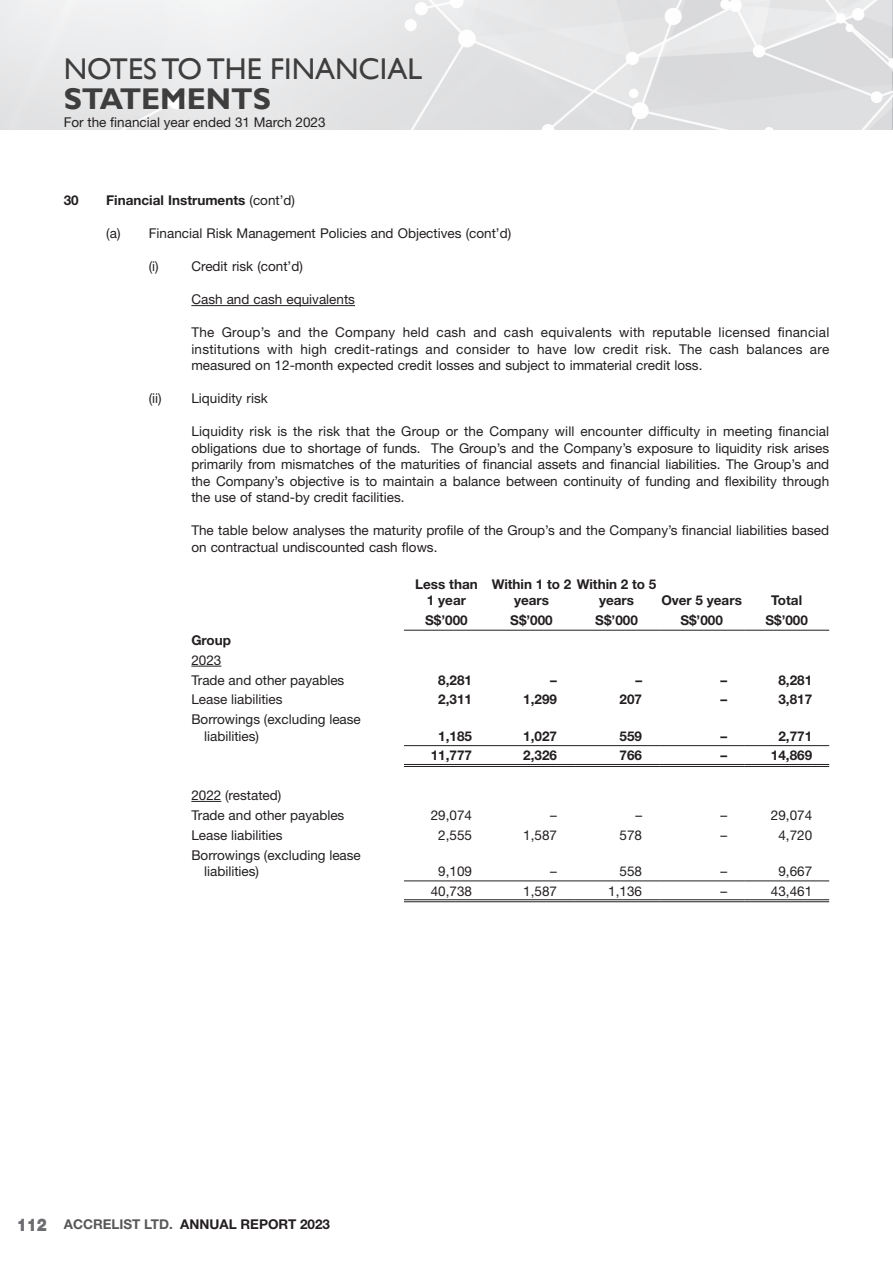
<style>
.page{position:relative;width:893px;height:1263px;background:#fff}
.page>*{position:absolute;margin:0;border:0;box-sizing:border-box;transform-origin:0 0}
.t1{font:30px "Gill Sans";color:#3e3e3f}
.t2{font:700 30px "Gill Sans";color:#3e3e3f}
.t3{font:13.5px/16.5px "Helvetica Neue LT Std";color:#231f20}
.t4{font:700 13.5px/16.2px "Helvetica Neue LT Std";color:#231f20;text-align:center}
.s1{font-weight:400}
.s2{font-weight:900;font-size:17.55px;color:#6c6d70}
.s3{color:#57585a}
</style>
<div class="page">
<img style="left:0;top:0;width:892px;height:130px">
<hr style="left:191px;top:305px;width:164px;height:1px;background:#231f20">
<hr style="left:404px;top:630px;width:85px;height:1px;background:#231f20">
<hr style="left:489px;top:630px;width:85px;height:1px;background:#231f20">
<hr style="left:574px;top:630px;width:85px;height:1px;background:#231f20">
<hr style="left:659px;top:630px;width:85px;height:1px;background:#231f20">
<hr style="left:744px;top:630px;width:85px;height:1px;background:#231f20">
<hr style="left:404px;top:745px;width:85px;height:1px;background:#231f20">
<hr style="left:404px;top:764px;width:85px;height:1px;background:#231f20">
<hr style="left:404px;top:766px;width:85px;height:1px;background:#231f20">
<hr style="left:489px;top:745px;width:85px;height:1px;background:#231f20">
<hr style="left:489px;top:764px;width:85px;height:1px;background:#231f20">
<hr style="left:489px;top:766px;width:85px;height:1px;background:#231f20">
<hr style="left:574px;top:745px;width:85px;height:1px;background:#231f20">
<hr style="left:574px;top:764px;width:85px;height:1px;background:#231f20">
<hr style="left:574px;top:766px;width:85px;height:1px;background:#231f20">
<hr style="left:659px;top:745px;width:85px;height:1px;background:#231f20">
<hr style="left:659px;top:764px;width:85px;height:1px;background:#231f20">
<hr style="left:659px;top:766px;width:85px;height:1px;background:#231f20">
<hr style="left:744px;top:745px;width:85px;height:1px;background:#231f20">
<hr style="left:744px;top:764px;width:85px;height:1px;background:#231f20">
<hr style="left:744px;top:766px;width:85px;height:1px;background:#231f20">
<hr style="left:404px;top:880px;width:85px;height:1px;background:#231f20">
<hr style="left:404px;top:899px;width:85px;height:1px;background:#231f20">
<hr style="left:404px;top:901px;width:85px;height:1px;background:#231f20">
<hr style="left:489px;top:880px;width:85px;height:1px;background:#231f20">
<hr style="left:489px;top:899px;width:85px;height:1px;background:#231f20">
<hr style="left:489px;top:901px;width:85px;height:1px;background:#231f20">
<hr style="left:574px;top:880px;width:85px;height:1px;background:#231f20">
<hr style="left:574px;top:899px;width:85px;height:1px;background:#231f20">
<hr style="left:574px;top:901px;width:85px;height:1px;background:#231f20">
<hr style="left:659px;top:880px;width:85px;height:1px;background:#231f20">
<hr style="left:659px;top:899px;width:85px;height:1px;background:#231f20">
<hr style="left:659px;top:901px;width:85px;height:1px;background:#231f20">
<hr style="left:744px;top:880px;width:85px;height:1px;background:#231f20">
<hr style="left:744px;top:899px;width:85px;height:1px;background:#231f20">
<hr style="left:744px;top:901px;width:85px;height:1px;background:#231f20">
<hr style="left:191px;top:666px;width:30px;height:1px;background:#231f20">
<hr style="left:191px;top:801px;width:30px;height:1px;background:#231f20">
<h1 class="t1" style="left:64px;top:51px;width:360px">NOTES TO THE FINANCIAL</h1>
<h1 class="t2" style="left:64px;top:81px;width:209px">STATEMENTS</h1>
<p class="t3" style="left:64px;top:114px;width:263px">For the financial year ended 31 March 2023</p>
<p class="t4" style="left:64px;top:192px;width:17px">30</p>
<p class="t4" style="left:106px;top:192px;width:190px">Financial Instruments <span class="s1">(cont’d)</span></p>
<p class="t3" style="left:106px;top:225px;width:406px">(a) Financial Risk Management Policies and Objectives (cont’d)</p>
<p class="t3" style="left:149px;top:258px;width:11px">(i)</p>
<p class="t3" style="left:191px;top:258px;width:113px">Credit risk (cont’d)</p>
<p class="t3" style="left:191px;top:291px;width:165px">Cash and cash equivalents</p>
<p class="t3" style="left:191px;top:324px;width:639px;text-align:justify">The Group’s and the Company held cash and cash equivalents with reputable licensed financial institutions with high credit-ratings and consider to have low credit risk. The cash balances are measured on 12-month expected credit losses and subject to immaterial credit loss.</p>
<p class="t3" style="left:149px;top:390px;width:120px">(ii) Liquidity risk</p>
<p class="t3" style="left:191px;top:423px;width:639px;text-align:justify">Liquidity risk is the risk that the Group or the Company will encounter difficulty in meeting financial obligations due to shortage of funds. The Group’s and the Company’s exposure to liquidity risk arises primarily from mismatches of the maturities of financial assets and financial liabilities. The Group’s and the Company’s objective is to maintain a balance between continuity of funding and flexibility through the use of stand-by credit facilities.</p>
<p class="t3" style="left:191px;top:522px;width:639px">The table below analyses the maturity profile of the Group’s and the Company’s financial liabilities based on contractual undiscounted cash flows.</p>
<p class="t4" style="left:415px;top:576px;width:64px">Less than<br>1 year</p>
<p class="t4" style="left:514px;top:576px;width:144px;text-align:left;text-indent:-22px">Within 1 to 2 Within 2 to 5 years</p>
<p class="t4" style="left:599px;top:592px;width:37px">years</p>
<p class="t4" style="left:661px;top:592px;width:82px">Over 5 years</p>
<p class="t4" style="left:771px;top:592px;width:32px">Total</p>
<p class="t4" style="left:425px;top:612px;width:44px">S$’000</p>
<p class="t4" style="left:510px;top:612px;width:44px">S$’000</p>
<p class="t4" style="left:595px;top:612px;width:44px">S$’000</p>
<p class="t4" style="left:680px;top:612px;width:44px">S$’000</p>
<p class="t4" style="left:765px;top:612px;width:44px">S$’000</p>
<p class="t4" style="left:191px;top:632px;width:41px">Group</p>
<p class="t3" style="left:191px;top:651px;width:32px">2023</p>
<p class="t3" style="left:191px;top:671px;width:155px">Trade and other payables</p>
<p class="t4" style="left:438px;top:671px;width:35px">8,281</p>
<p class="t4" style="left:550px;top:671px;width:8px">–</p>
<p class="t4" style="left:635px;top:671px;width:8px">–</p>
<p class="t4" style="left:720px;top:671px;width:8px">–</p>
<p class="t4" style="left:778px;top:671px;width:35px">8,281</p>
<p class="t3" style="left:191px;top:691px;width:93px">Lease liabilities</p>
<p class="t4" style="left:438px;top:691px;width:35px">2,311</p>
<p class="t4" style="left:523px;top:691px;width:35px">1,299</p>
<p class="t4" style="left:620px;top:691px;width:24px">207</p>
<p class="t4" style="left:720px;top:691px;width:8px">–</p>
<p class="t4" style="left:778px;top:691px;width:35px">3,817</p>
<p class="t3" style="left:204px;top:711px;width:158px;text-indent:-13px">Borrowings (excluding lease liabilities)</p>
<p class="t4" style="left:438px;top:727px;width:35px">1,185</p>
<p class="t4" style="left:523px;top:727px;width:35px">1,027</p>
<p class="t4" style="left:620px;top:727px;width:24px">559</p>
<p class="t4" style="left:720px;top:727px;width:8px">–</p>
<p class="t4" style="left:778px;top:727px;width:35px">2,771</p>
<p class="t4" style="left:431px;top:747px;width:43px">11,777</p>
<p class="t4" style="left:523px;top:747px;width:35px">2,326</p>
<p class="t4" style="left:620px;top:747px;width:24px">766</p>
<p class="t4" style="left:720px;top:747px;width:8px">–</p>
<p class="t4" style="left:771px;top:747px;width:43px">14,869</p>
<p class="t3" style="left:191px;top:787px;width:92px">2022 (restated)</p>
<p class="t3" style="left:191px;top:807px;width:155px">Trade and other payables</p>
<p class="t3" style="left:431px;top:807px;width:43px">29,074</p>
<p class="t3" style="left:550px;top:807px;width:8px">–</p>
<p class="t3" style="left:635px;top:807px;width:8px">–</p>
<p class="t3" style="left:720px;top:807px;width:8px">–</p>
<p class="t3" style="left:771px;top:807px;width:43px">29,074</p>
<p class="t3" style="left:191px;top:826px;width:93px">Lease liabilities</p>
<p class="t3" style="left:438px;top:826px;width:35px">2,555</p>
<p class="t3" style="left:523px;top:826px;width:35px">1,587</p>
<p class="t3" style="left:620px;top:826px;width:24px">578</p>
<p class="t3" style="left:720px;top:826px;width:8px">–</p>
<p class="t3" style="left:778px;top:826px;width:35px">4,720</p>
<p class="t3" style="left:204px;top:846px;width:158px;text-indent:-13px">Borrowings (excluding lease liabilities)</p>
<p class="t3" style="left:438px;top:862px;width:35px">9,109</p>
<p class="t3" style="left:550px;top:862px;width:8px">–</p>
<p class="t3" style="left:620px;top:862px;width:24px">558</p>
<p class="t3" style="left:720px;top:862px;width:8px">–</p>
<p class="t3" style="left:778px;top:862px;width:35px">9,667</p>
<p class="t3" style="left:431px;top:882px;width:43px">40,738</p>
<p class="t3" style="left:523px;top:882px;width:35px">1,587</p>
<p class="t3" style="left:608px;top:882px;width:35px">1,136</p>
<p class="t3" style="left:720px;top:882px;width:8px">–</p>
<p class="t3" style="left:771px;top:882px;width:43px">43,461</p>
<p class="t4" style="left:17px;top:1215px;width:315px"><span class="s2">112</span> <span class="s3">ACCRELIST LTD.</span> ANNUAL REPORT 2023</p>
</div>
